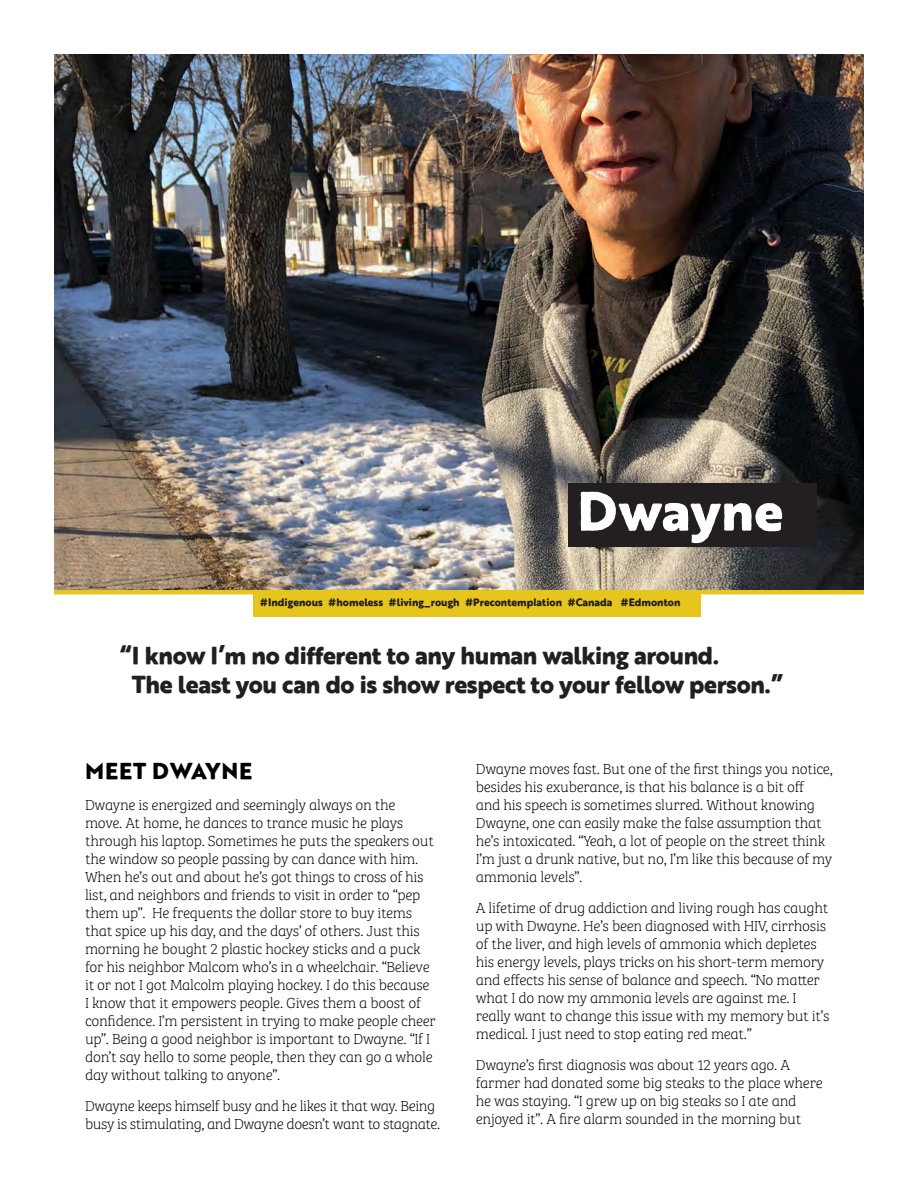
<style>
.page{position:relative;width:918px;height:1188px;background:#fff}
.page>*{position:absolute;margin:0;border:0;box-sizing:border-box;transform-origin:0 0}
.t1{font:700 54px "Brother 1816 Printed Web Extra";color:#fff}
.t2{font:700 24px/28.8px "Brother 1816 Printed Web Extra";letter-spacing:-.02em;color:#231f20}
.Paragraph_Style_1{font:700 22.5px "Brother 1816 Printed Web Extra";letter-spacing:.04em;color:#000}
.Paragraph_Style_1-2{font:15px/18px "Bree Serif Th";letter-spacing:-.02em;color:#000}
.t3{font:700 10.5px "Brother 1816 Printed Web Extra";color:#231f20}
</style>
<div class="page">
<hr style="left:54px;top:590px;width:810px;height:4px;background:#e6c61d">
<div style="left:253px;top:591px;width:448px;height:26px;background:#e6c61d"></div>
<img style="left:54px;top:54px;width:810px;height:536px">
<div style="left:569px;top:483px;width:248px;height:63px;background:#231f20"></div>
<p class="t1" style="left:577px;top:470px;width:208px">Dwayne</p>
<p class="t3" style="left:260px;top:594px;width:422px">#Indigenous #homeless #living_rough #Precontemplation #Canada #Edmonton</p>
<p class="t2" style="left:132px;top:640px;width:652px;text-indent:-12px">“I know I’m no different to any human walking around.<br>The least you can do is show respect to your fellow person.”</p>
<p class="Paragraph_Style_1" style="left:85px;top:754px;width:169px">MEET DWAYNE</p>
<p class="Paragraph_Style_1-2" style="left:85px;top:795px;width:353px">Dwayne is energized and seemingly always on the move. At home, he dances to trance music he plays through his laptop. Sometimes he puts the speakers out the window so people passing by can dance with him.<br>When he’s out and about he’s got things to cross of his list, and neighbors and friends to visit in order to “pep them up”. He frequents the dollar store to buy items that spice up his day, and the days’ of others. Just this morning he bought 2 plastic hockey sticks and a puck for his neighbor Malcom who’s in a wheelchair. “Believe it or not I got Malcolm playing hockey. I do this because I know that it empowers people. Gives them a boost of confidence. I’m persistent in trying to make people cheer up”. Being a good neighbor is important to Dwayne. “If I don’t say hello to some people, then they can go a whole day without talking to anyone”.</p>
<p class="Paragraph_Style_1-2" style="left:85px;top:1096px;width:357px">Dwayne keeps himself busy and he likes it that way. Being busy is stimulating, and Dwayne doesn’t want to stagnate.</p>
<p class="Paragraph_Style_1-2" style="left:476px;top:759px;width:358px">Dwayne moves fast. But one of the first things you notice, besides his exuberance, is that his balance is a bit off and his speech is sometimes slurred. Without knowing Dwayne, one can easily make the false assumption that he’s intoxicated. “Yeah, a lot of people on the street think I’m just a drunk native, but no, I’m like this because of my ammonia levels”.</p>
<p class="Paragraph_Style_1-2" style="left:476px;top:898px;width:355px">A lifetime of drug addiction and living rough has caught up with Dwayne. He’s been diagnosed with HIV, cirrhosis of the liver, and high levels of ammonia which depletes his energy levels, plays tricks on his short-term memory and effects his sense of balance and speech. “No matter what I do now my ammonia levels are against me. I really want to change this issue with my memory but it’s medical. I just need to stop eating red meat.”</p>
<p class="Paragraph_Style_1-2" style="left:476px;top:1055px;width:349px">Dwayne’s first diagnosis was about 12 years ago. A farmer had donated some big steaks to the place where he was staying. “I grew up on big steaks so I ate and enjoyed it”. A fire alarm sounded in the morning but</p>
</div>
